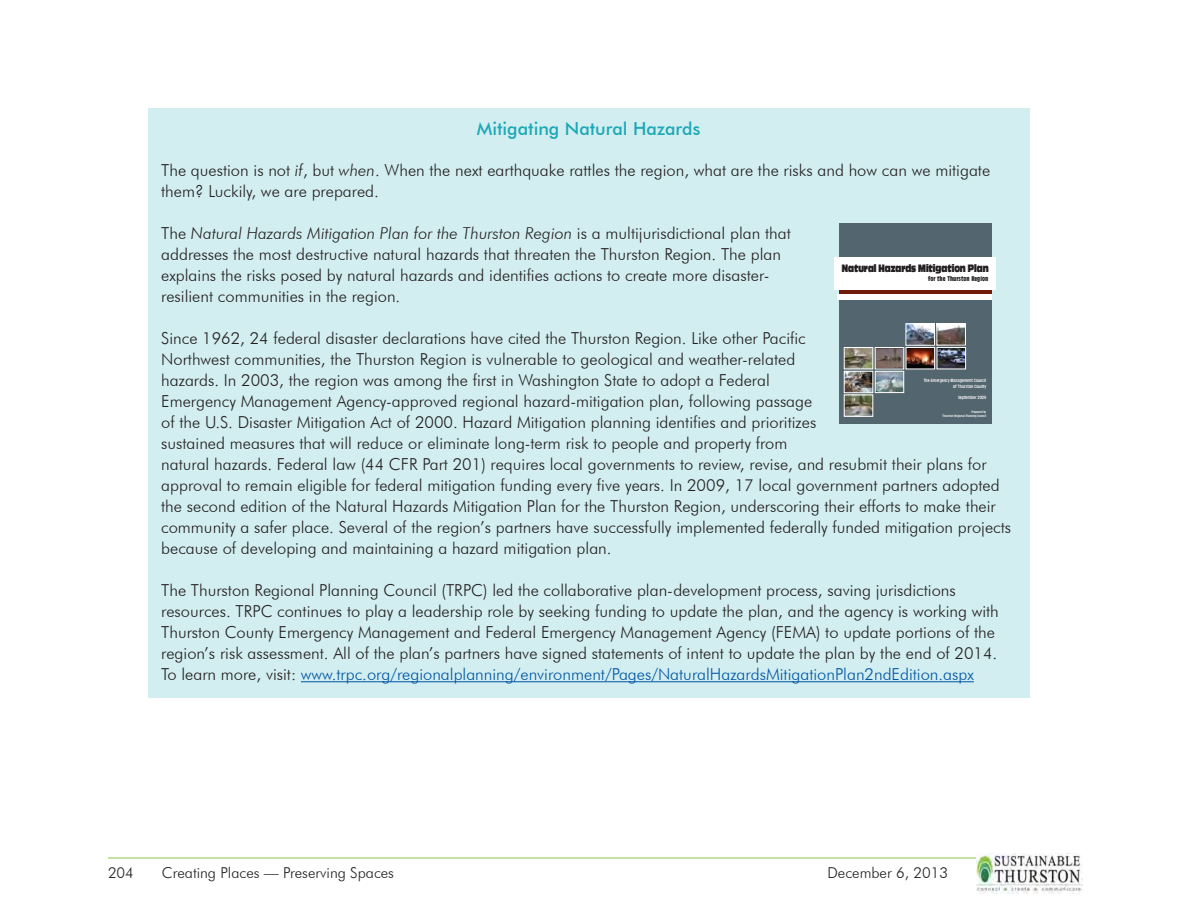
<style>
.page{position:relative;width:1188px;height:918px;background:#fff}
.page>*{position:absolute;margin:0;border:0;box-sizing:border-box;transform-origin:0 0}
.Subhead_body{font:500 18px "Futura BT";color:#1ca8b6}
.Body_Format{font:300 16.5px/21px "Futura BT";color:#231f20}
.t1{font:300 15px "Futura BT";color:#231f20}
.t2{font:11.1px "Antique Oli Nor P";color:#231f20;scale:.61 1}
.t3{font:700 condensed 7.2px "Antique Oli T";color:#231f20}
.t4{font:condensed 4.8px/5.7px "Antique Oli T";color:#fff;text-align:right}
.t5{font:condensed 3.45px/4.2px "Antique Oli T";color:#fff;text-align:right}
.s1{font-style:italic}
.s2{color:#0155a5}
</style>
<div class="page">
<hr style="left:108px;top:858px;width:974px;height:1px;background:#8dc63f">
<img style="left:976px;top:854px;width:107px;height:39px">
<div style="left:148px;top:108px;width:882px;height:590px;background:#d2eef0"></div>
<hr style="left:301px;top:681px;width:673px;height:1px;background:#0155a5">
<div style="left:839px;top:224px;width:153px;height:200px;background:#53656e"></div>
<img style="left:846px;top:349px;width:25px;height:18px">
<div style="left:844px;top:347px;width:29px;height:22px;border:1px solid #fff"></div>
<img style="left:908px;top:325px;width:25px;height:19px">
<div style="left:906px;top:323px;width:29px;height:23px;border:1px solid #fff"></div>
<img style="left:908px;top:349px;width:25px;height:18px">
<div style="left:906px;top:347px;width:29px;height:22px;border:1px solid #fff"></div>
<img style="left:846px;top:373px;width:25px;height:18px">
<div style="left:844px;top:371px;width:29px;height:22px;border:1px solid #fff"></div>
<img style="left:846px;top:396px;width:25px;height:19px">
<div style="left:844px;top:394px;width:29px;height:23px;border:1px solid #fff"></div>
<img style="left:877px;top:373px;width:25px;height:18px">
<div style="left:875px;top:371px;width:29px;height:22px;border:1px solid #fff"></div>
<img style="left:938px;top:325px;width:26px;height:19px">
<div style="left:936px;top:323px;width:30px;height:23px;border:1px solid #fff"></div>
<svg style="left:877px;top:349px;width:25px;height:18px"></svg>
<div style="left:875px;top:347px;width:29px;height:22px;border:1px solid #fff"></div>
<img style="left:939px;top:349px;width:25px;height:18px">
<div style="left:937px;top:347px;width:29px;height:22px;border:1px solid #fff"></div>
<svg style="left:839px;top:289px;width:153px;height:5px"></svg>
<div style="left:834px;top:257px;width:162px;height:32px;background:#fff"></div>
<div style="left:838px;top:294px;width:154px;height:5px;background:#fff"></div>
<p class="Subhead_body" style="left:477px;top:118px;width:225px">Mitigating Natural Hazards</p>
<p class="Body_Format" style="left:161px;top:159px;width:831px">The question is not <span class="s1">if</span>, but <span class="s1">when</span>. When the next earthquake rattles the region, what are the risks and how can we mitigate them? Luckily, we are prepared.</p>
<p class="Body_Format" style="left:161px;top:222px;width:631px">The <span class="s1">Natural Hazards Mitigation Plan for the Thurston Region</span> is a multijurisdictional plan that addresses the most destructive natural hazards that threaten the Thurston Region. The plan explains the risks posed by natural hazards and identifies actions to create more disaster&shy;resilient communities in the region.</p>
<p class="Body_Format" style="left:161px;top:327px;width:851px">Since 1962, 24 federal disaster declarations have cited the Thurston Region. Like other Pacific<br>Northwest communities, the Thurston Region is vulnerable to geological and weather-related<br>hazards. In 2003, the region was among the first in Washington State to adopt a Federal<br>Emergency Management Agency-approved regional hazard-mitigation plan, following passage<br>of the U.S. Disaster Mitigation Act of 2000. Hazard Mitigation planning identifies and prioritizes<br>sustained measures that will reduce or eliminate long-term risk to people and property from<br>natural hazards. Federal law (44 CFR Part 201) requires local governments to review, revise, and resubmit their plans for approval to remain eligible for federal mitigation funding every five years. In 2009, 17 local government partners adopted the second edition of the Natural Hazards Mitigation Plan for the Thurston Region, underscoring their efforts to make their community a safer place. Several of the region’s partners have successfully implemented federally funded mitigation projects because of developing and maintaining a hazard mitigation plan.</p>
<p class="Body_Format" style="left:161px;top:580px;width:839px">The Thurston Regional Planning Council (TRPC) led the collaborative plan-development process, saving jurisdictions resources. TRPC continues to play a leadership role by seeking funding to update the plan, and the agency is working with Thurston County Emergency Management and Federal Emergency Management Agency (FEMA) to update portions of the region’s risk assessment. All of the plan’s partners have signed statements of intent to update the plan by the end of 2014.<br>To learn more, visit: <span class="s2">www.trpc.org/regionalplanning/environment/Pages/NaturalHazardsMitigationPlan2ndEdition.aspx</span></p>
<p class="t2" style="left:842px;top:262px;width:242px">Natural Hazards Mitigation Plan</p>
<p class="t3" style="left:928px;top:274px;width:62px">for the Thurston Region</p>
<p class="t4" style="left:924px;top:378px;width:64px">The Emergency Management Council of Thurston County</p>
<p class="t4" style="left:958px;top:395px;width:30px">September 2009</p>
<p class="t5" style="left:943px;top:410px;width:45px">Prepared by<br>Thurston Regional Planning Council</p>
<p class="t1" style="left:108px;top:864px;width:27px">204</p>
<p class="t1" style="left:162px;top:864px;width:234px">Creating Places — Preserving Spaces</p>
<p class="t1" style="left:827px;top:864px;width:122px">December 6, 2013</p>
</div>
